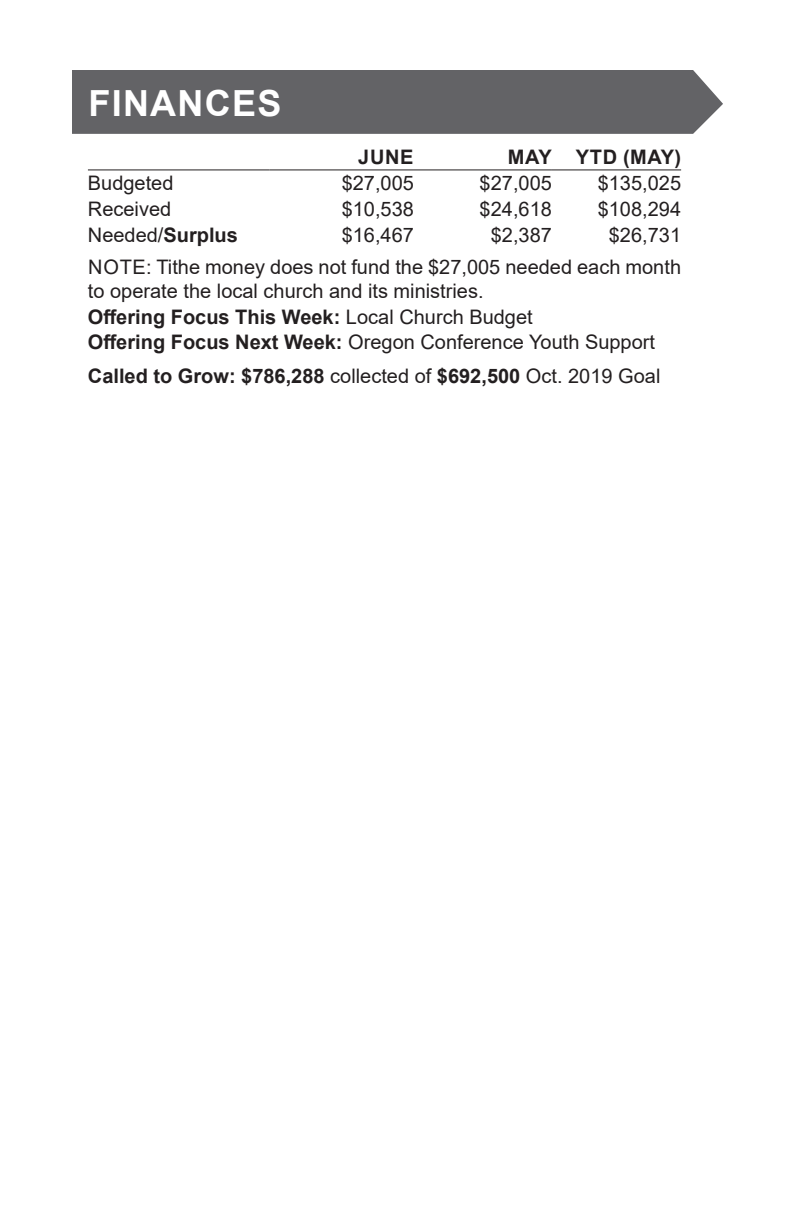
<style>
.page{position:relative;width:792px;height:1224px;background:#fff}
.page>*{position:absolute;margin:0;border:0;box-sizing:border-box;transform-origin:0 0}
.t1{font:700 36px "Arial";letter-spacing:.035em;color:#fff}
.t2{font:20px/24px "Arial";color:#231f20}
.t3{font:700 20px "Arial";color:#231f20}
.s1{font-weight:700}
.s2{font-weight:400}
</style>
<div class="page">
<hr style="left:88px;top:170px;width:181px;height:1px;background:#231f20">
<hr style="left:269px;top:170px;width:145px;height:1px;background:#231f20">
<hr style="left:414px;top:170px;width:138px;height:1px;background:#231f20">
<hr style="left:552px;top:170px;width:129px;height:1px;background:#231f20">
<div style="left:72px;top:70px;width:651px;height:64px;background:#636366"></div>
<p class="t1" style="left:89px;top:78px;width:194px">FINANCES</p>
<p class="t3" style="left:358px;top:143px;width:57px">JUNE</p>
<p class="t3" style="left:508px;top:143px;width:46px">MAY</p>
<p class="t3" style="left:576px;top:143px;width:107px">YTD (MAY)</p>
<p class="t2" style="left:88px;top:171px;width:87px">Budgeted</p>
<p class="t2" style="left:342px;top:171px;width:74px">$27,005</p>
<p class="t2" style="left:480px;top:171px;width:74px">$27,005</p>
<p class="t2" style="left:598px;top:171px;width:85px">$135,025</p>
<p class="t2" style="left:88px;top:197px;width:85px">Received</p>
<p class="t2" style="left:342px;top:197px;width:74px">$10,538</p>
<p class="t2" style="left:480px;top:197px;width:74px">$24,618</p>
<p class="t2" style="left:598px;top:197px;width:85px">$108,294</p>
<p class="t2" style="left:88px;top:223px;width:152px">Needed/<span class="s1">Surplus</span></p>
<p class="t2" style="left:342px;top:223px;width:74px">$16,467</p>
<p class="t2" style="left:491px;top:223px;width:63px">$2,387</p>
<p class="t2" style="left:609px;top:223px;width:74px">$26,731</p>
<p class="t2" style="left:88px;top:254px;width:595px">NOTE: Tithe money does not fund the $27,005 needed each month to operate the local church and its ministries.</p>
<p class="t3" style="left:88px;top:303px;width:446px">Offering Focus This Week: <span class="s2">Local Church Budget</span></p>
<p class="t2" style="left:88px;top:330px;width:569px"><span class="s1">Offering Focus Next Week:</span> Oregon Conference Youth Support</p>
<p class="t3" style="left:88px;top:362px;width:574px">Called to Grow: $786,288 <span class="s2">collected of</span> $692,500 <span class="s2">Oct. 2019 Goal</span></p>
</div>
